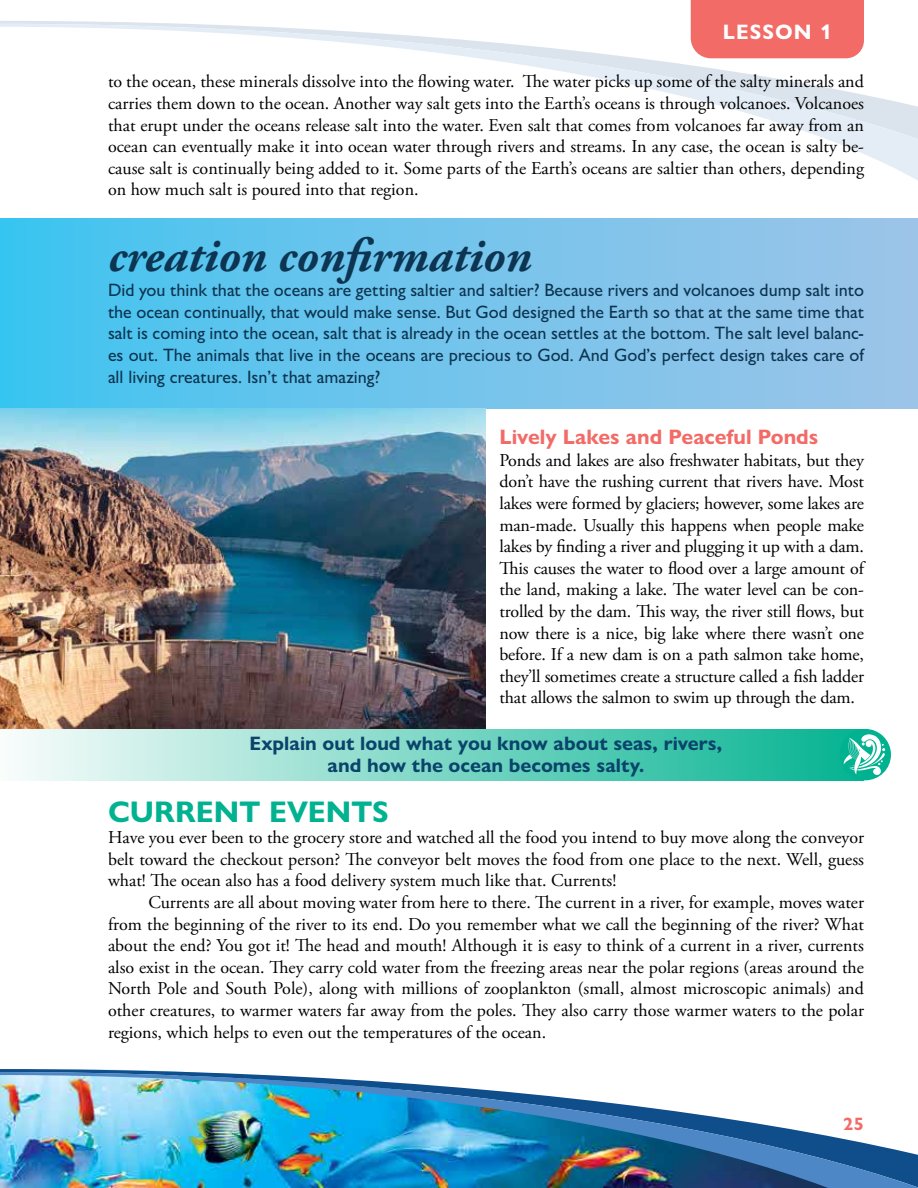
<style>
.page{position:relative;width:918px;height:1188px;background:#fff}
.page>*{position:absolute;margin:0;border:0;box-sizing:border-box;transform-origin:0 0}
.t1{font:italic 700 48px "Adobe Garamond Pro";color:#0d3551}
.t2{font:700 30px "Gill Sans Nova";color:#00b290}
.t3{font:700 21px "Gill Sans Nova";color:#f26b67}
.t4{font:700 21px "Gill Sans Nova";letter-spacing:.05em;color:#fff}
.t5{font:700 19.5px/21.6px "Gill Sans Nova";color:#0a446b;text-align:center}
.t6{font:18px/21.6px "Adobe Garamond Pro";color:#000;text-align:justify}
.t7{font:500 18px/21.6px "Gill Sans Nova";color:#0d3551;text-align:justify}
.t8{font:700 18px "Gill Sans Nova";color:#f26b67}
</style>
<div class="page">
<div style="left:0;top:729px;width:863px;height:51px;background:linear-gradient(to right,#f9fdfc,#04b391)"></div>
<div style="left:840px;top:729px;width:51px;height:51px;background:#00b290;border-radius:50%"></div>
<svg style="left:843px;top:733px;width:45px;height:42px"></svg>
<svg style="left:0;top:24px;width:918px;height:157px"></svg>
<div style="left:691px;top:0;width:173px;height:58px;background:#f26b67"></div>
<div style="left:0;top:218px;width:918px;height:190px;background:linear-gradient(to right,#40c4f0,#a1c4e8)"></div>
<img style="left:0;top:408px;width:486px;height:321px">
<svg style="left:0;top:1069px;width:185px;height:3px"></svg>
<img style="left:0;top:1072px;width:918px;height:116px">
<p class="t4" style="left:723px;top:19px;width:111px">LESSON 1</p>
<p class="t6" style="left:108px;top:71px;width:758px">to the ocean, these minerals dissolve into the flowing water. The water picks up some of the salty minerals and carries them down to the ocean. Another way salt gets into the Earth’s oceans is through volcanoes. Volcanoes that erupt under the oceans release salt into the water. Even salt that comes from volcanoes far away from an ocean can eventually make it into ocean water through rivers and streams. In any case, the ocean is salty be&shy;cause salt is continually being added to it. Some parts of the Earth’s oceans are saltier than others, depending on how much salt is poured into that region.</p>
<h1 class="t1" style="left:108px;top:229px;width:425px">creation confirmation</h1>
<p class="t7" style="left:108px;top:279px;width:758px">Did you think that the oceans are getting saltier and saltier? Because rivers and volcanoes dump salt into the ocean continually, that would make sense. But God designed the Earth so that at the same time that salt is coming into the ocean, salt that is already in the ocean settles at the bottom. The salt level balanc&shy;es out. The animals that live in the oceans are precious to God. And God’s perfect design takes care of all living creatures. Isn’t that amazing?</p>
<p class="t3" style="left:500px;top:424px;width:320px">Lively Lakes and Peaceful Ponds</p>
<p class="t6" style="left:500px;top:450px;width:366px">Ponds and lakes are also freshwater habitats, but they don’t have the rushing current that rivers have. Most lakes were formed by glaciers; however, some lakes are man-made. Usually this happens when people make lakes by finding a river and plugging it up with a dam.<br>This causes the water to flood over a large amount of the land, making a lake. The water level can be con&shy;trolled by the dam. This way, the river still flows, but now there is a nice, big lake where there wasn’t one before. If a new dam is on a path salmon take home, they’ll sometimes create a structure called a fish ladder that allows the salmon to swim up through the dam.</p>
<p class="t5" style="left:250px;top:733px;width:474px">Explain out loud what you know about seas, rivers, and how the ocean becomes salty.</p>
<h2 class="t2" style="left:108px;top:793px;width:283px">CURRENT EVENTS</h2>
<p class="t6" style="left:108px;top:827px;width:758px">Have you ever been to the grocery store and watched all the food you intend to buy move along the conveyor belt toward the checkout person? The conveyor belt moves the food from one place to the next. Well, guess what! The ocean also has a food delivery system much like that. Currents!</p>
<p class="t6" style="left:108px;top:892px;width:758px;text-indent:40px">Currents are all about moving water from here to there. The current in a river, for example, moves water from the beginning of the river to its end. Do you remember what we call the beginning of the river? What about the end? You got it! The head and mouth! Although it is easy to think of a current in a river, currents also exist in the ocean. They carry cold water from the freezing areas near the polar regions (areas around the North Pole and South Pole), along with millions of zooplankton (small, almost microscopic animals) and other creatures, to warmer waters far away from the poles. They also carry those warmer waters to the polar regions, which helps to even out the temperatures of the ocean.</p>
<p class="t8" style="left:843px;top:1113px;width:22px">25</p>
</div>
